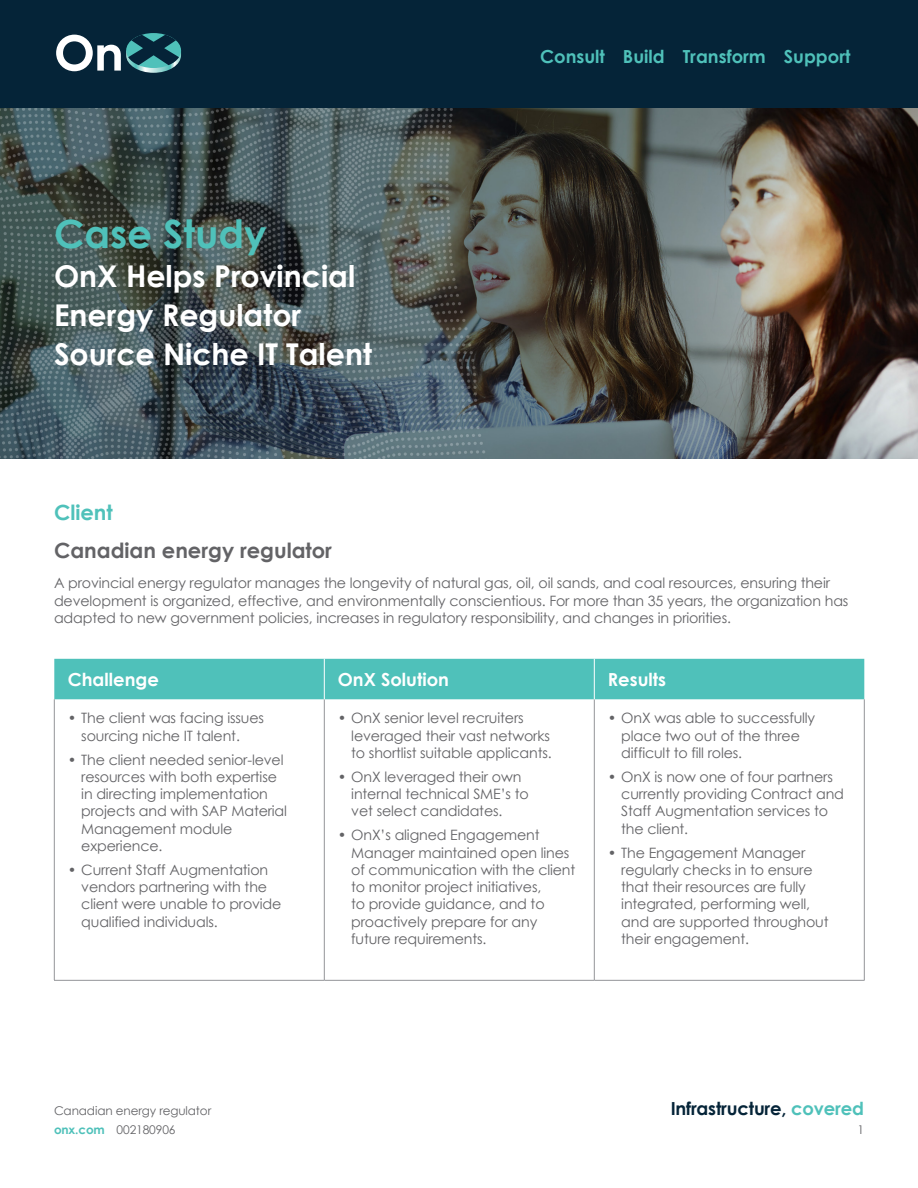
<style>
.page{position:relative;width:918px;height:1188px;background:#fff}
.page>*{position:absolute;margin:0;border:0;box-sizing:border-box;transform-origin:0 0}
.t1{font:700 39px "Century Gothic";color:#4fc1ba}
.t2{font:700 30px/39px "Century Gothic";color:#fff}
.H3_GRAY{font:700 21px "Century Gothic";color:#636366}
.t3{font:700 21px "Century Gothic";color:#4fc1ba}
.t4{font:700 18px "Century Gothic";color:#4fc1ba}
.table_header{font:700 18px "Century Gothic";color:#fff}
.t5{font:700 18px "Century Gothic";letter-spacing:-.01em;color:#052438}
.body_copy{font:14.25px/17.2px "Century Gothic";letter-spacing:-.01em;color:#636366}
.t6{font:12px "Century Gothic";letter-spacing:-.01em;color:#636366}
.s1{color:#4fc1ba}
.s2{font-weight:700;color:#4fc1ba}
</style>
<div class="page">
<div style="left:0;top:0;width:918px;height:108px;background:#052438"></div>
<svg style="left:126px;top:33px;width:55px;height:35px"></svg>
<svg style="left:56px;top:35px;width:125px;height:38px"></svg>
<img style="left:0;top:108px;width:918px;height:351px">
<div style="left:54px;top:659px;width:810px;height:40px;background:#4fc1ba"></div>
<hr style="left:54px;top:699px;width:1px;height:281px;background:#939598">
<hr style="left:324px;top:699px;width:1px;height:281px;background:#939598">
<hr style="left:594px;top:699px;width:1px;height:281px;background:#939598">
<hr style="left:864px;top:699px;width:1px;height:281px;background:#939598">
<hr style="left:54px;top:980px;width:270px;height:1px;background:#939598">
<hr style="left:324px;top:980px;width:270px;height:1px;background:#939598">
<hr style="left:594px;top:980px;width:271px;height:1px;background:#939598">
<hr style="left:324px;top:659px;width:1px;height:40px;background:#fff">
<hr style="left:594px;top:659px;width:1px;height:40px;background:#fff">
<h1 class="t1" style="left:54px;top:210px;width:214px">Case Study</h1>
<h2 class="t2" style="left:54px;top:256px;width:320px">OnX Helps Provincial<br>Energy Regulator<br>Source Niche IT Talent</h2>
<p class="t4" style="left:540px;top:45px;width:312px">Consult Build Transform Support</p>
<h3 class="t3" style="left:54px;top:499px;width:60px">Client</h3>
<p class="H3_GRAY" style="left:54px;top:537px;width:280px">Canadian energy regulator</p>
<p class="body_copy" style="left:54px;top:574px;width:796px">A provincial energy regulator manages the longevity of natural gas, oil, oil sands, and coal resources, ensuring their development is organized, effective, and environmentally conscientious. For more than 35 years, the organization has adapted to new government policies, increases in regulatory responsibility, and changes in priorities.</p>
<p class="table_header" style="left:68px;top:668px;width:93px">Challenge</p>
<p class="table_header" style="left:338px;top:668px;width:113px">OnX Solution</p>
<p class="table_header" style="left:608px;top:668px;width:60px">Results</p>
<p class="body_copy" style="left:81px;top:710px;width:184px;text-indent:-14px">• The client was facing issues sourcing niche IT talent.</p>
<p class="body_copy" style="left:81px;top:751px;width:207px;text-indent:-14px">• The client needed senior-level resources with both expertise in directing implementation projects and with SAP Material<br>Management module experience.</p>
<p class="body_copy" style="left:81px;top:861px;width:202px;text-indent:-14px">• Current Staff Augmentation vendors partnering with the client were unable to provide qualified individuals.</p>
<p class="body_copy" style="left:351px;top:710px;width:202px;text-indent:-14px">• OnX senior level recruiters leveraged their vast networks to shortlist suitable applicants.</p>
<p class="body_copy" style="left:351px;top:768px;width:179px;text-indent:-14px">• OnX leveraged their own internal technical SME’s to vet select candidates.</p>
<p class="body_copy" style="left:351px;top:827px;width:226px;text-indent:-14px">• OnX’s aligned Engagement<br>Manager maintained open lines of communication with the client to monitor project initiatives,<br>to provide guidance, and to proactively prepare for any future requirements.</p>
<p class="body_copy" style="left:621px;top:710px;width:195px;text-indent:-14px">• OnX was able to successfully place two out of the three difficult to fill roles.</p>
<p class="body_copy" style="left:621px;top:768px;width:224px;text-indent:-14px">• OnX is now one of four partners currently providing Contract and<br>Staff Augmentation services to the client.</p>
<p class="body_copy" style="left:621px;top:844px;width:209px;text-indent:-14px">• The Engagement Manager regularly checks in to ensure that their resources are fully integrated, performing well, and are supported throughout their engagement.</p>
<p class="t6" style="left:54px;top:1104px;width:159px">Canadian energy regulator</p>
<p class="t5" style="left:671px;top:1097px;width:195px">Infrastructure, <span class="s1">covered</span></p>
<p class="t6" style="left:54px;top:1122px;width:123px"><span class="s2">onx.com</span> 002180906</p>
<p class="t6" style="left:857px;top:1122px;width:8px">1</p>
</div>
